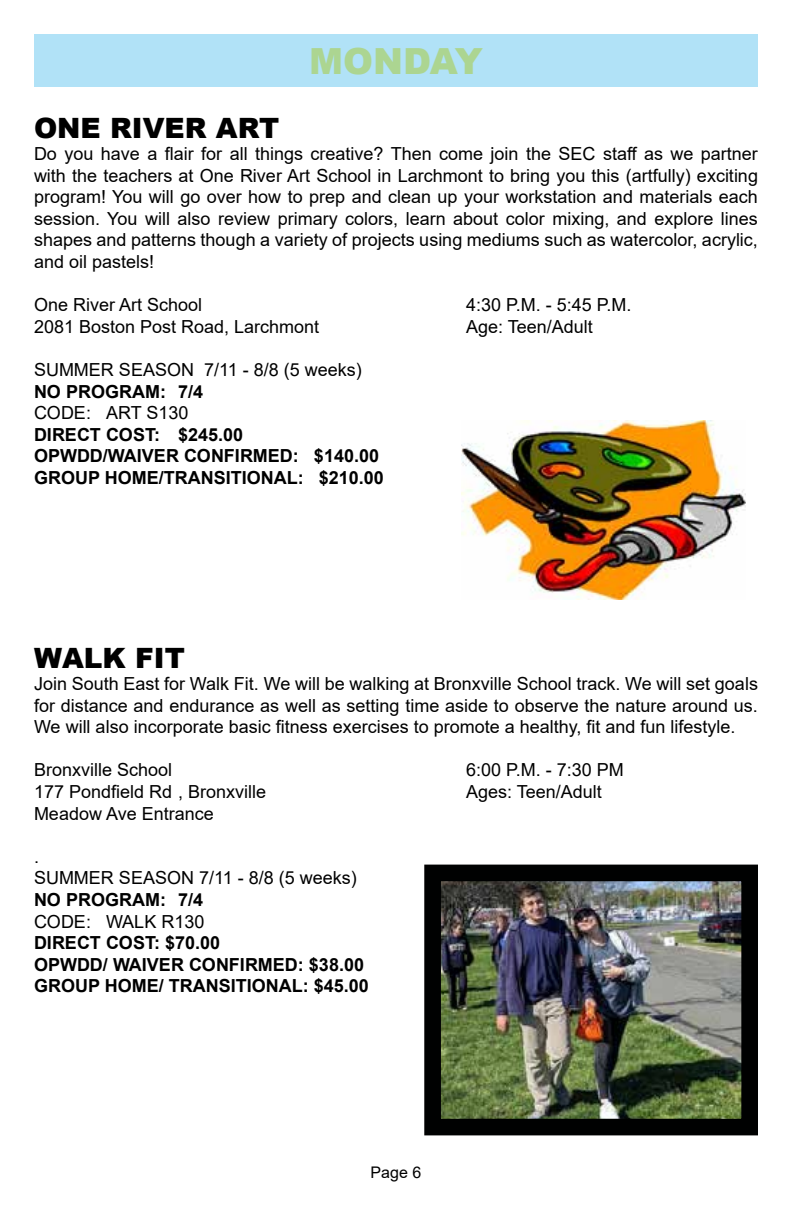
<style>
.page{position:relative;width:792px;height:1224px;background:#fff}
.page>*{position:absolute;margin:0;border:0;box-sizing:border-box;transform-origin:0 0}
.t1{font:900 36px "Arial";color:#acd591}
.t2{font:900 28px "Arial";color:#000}
.t3{font:18px/21.6px "Arial";color:#000;text-align:justify}
.t4{font:700 18px/21.6px "Arial";color:#000}
.t5{font:16px "Arial";color:#000}
</style>
<div class="page">
<div style="left:34px;top:34px;width:724px;height:52px;background:#b1e2f7"></div>
<img style="left:461px;top:421px;width:284px;height:179px">
<img style="left:442px;top:883px;width:298px;height:234px">
<div style="left:424px;top:865px;width:334px;height:270px;border:17px solid #000101"></div>
<h1 class="t1" style="left:309px;top:35px;width:175px">MONDAY</h1>
<h2 class="t2" style="left:34px;top:108px;width:247px">ONE RIVER ART</h2>
<p class="t3" style="left:34px;top:143px;width:726px">Do you have a flair for all things creative? Then come join the SEC staff as we partner with the teachers at One River Art School in Larchmont to bring you this (artfully) exciting program! You will go over how to prep and clean up your workstation and materials each session. You will also review primary colors, learn about color mixing, and explore lines shapes and patterns though a variety of projects using mediums such as watercolor, acrylic, and oil pastels!</p>
<p class="t3" style="left:34px;top:294px;width:170px">One River Art School</p>
<p class="t3" style="left:466px;top:294px;width:167px">4:30 P.M. - 5:45 P.M.</p>
<p class="t3" style="left:34px;top:316px;width:287px">2081 Boston Post Road, Larchmont</p>
<p class="t3" style="left:466px;top:316px;width:128px">Age: Teen/Adult</p>
<p class="t3" style="left:34px;top:359px;width:329px">SUMMER SEASON 7/11 - 8/8 (5 weeks)</p>
<p class="t4" style="left:34px;top:381px;width:171px">NO PROGRAM: 7/4</p>
<p class="t3" style="left:34px;top:402px;width:156px">CODE: ART S130</p>
<p class="t4" style="left:34px;top:424px;width:351px">DIRECT COST: $245.00<br>OPWDD/WAIVER CONFIRMED: $140.00<br>GROUP HOME/TRANSITIONAL: $210.00</p>
<h2 class="t2" style="left:34px;top:638px;width:152px">WALK FIT</h2>
<p class="t3" style="left:34px;top:673px;width:726px">Join South East for Walk Fit. We will be walking at Bronxville School track. We will set goals for distance and endurance as well as setting time aside to observe the nature around us.<br>We will also incorporate basic fitness exercises to promote a healthy, fit and fun lifestyle.</p>
<p class="t3" style="left:34px;top:759px;width:140px">Bronxville School</p>
<p class="t3" style="left:466px;top:759px;width:159px">6:00 P.M. - 7:30 PM</p>
<p class="t3" style="left:34px;top:781px;width:234px">177 Pondfield Rd , Bronxville</p>
<p class="t3" style="left:466px;top:781px;width:137px">Ages: Teen/Adult</p>
<p class="t3" style="left:34px;top:802px;width:181px">Meadow Ave Entrance</p>
<p class="t3" style="left:34px;top:846px;width:324px">.<br>SUMMER SEASON 7/11 - 8/8 (5 weeks)</p>
<p class="t4" style="left:34px;top:889px;width:171px">NO PROGRAM: 7/4</p>
<p class="t3" style="left:34px;top:910px;width:172px">CODE: WALK R130</p>
<p class="t4" style="left:34px;top:932px;width:336px">DIRECT COST: $70.00<br>OPWDD/ WAIVER CONFIRMED: $38.00<br>GROUP HOME/ TRANSITIONAL: $45.00</p>
<p class="t5" style="left:371px;top:1161px;width:52px">Page 6</p>
</div>
